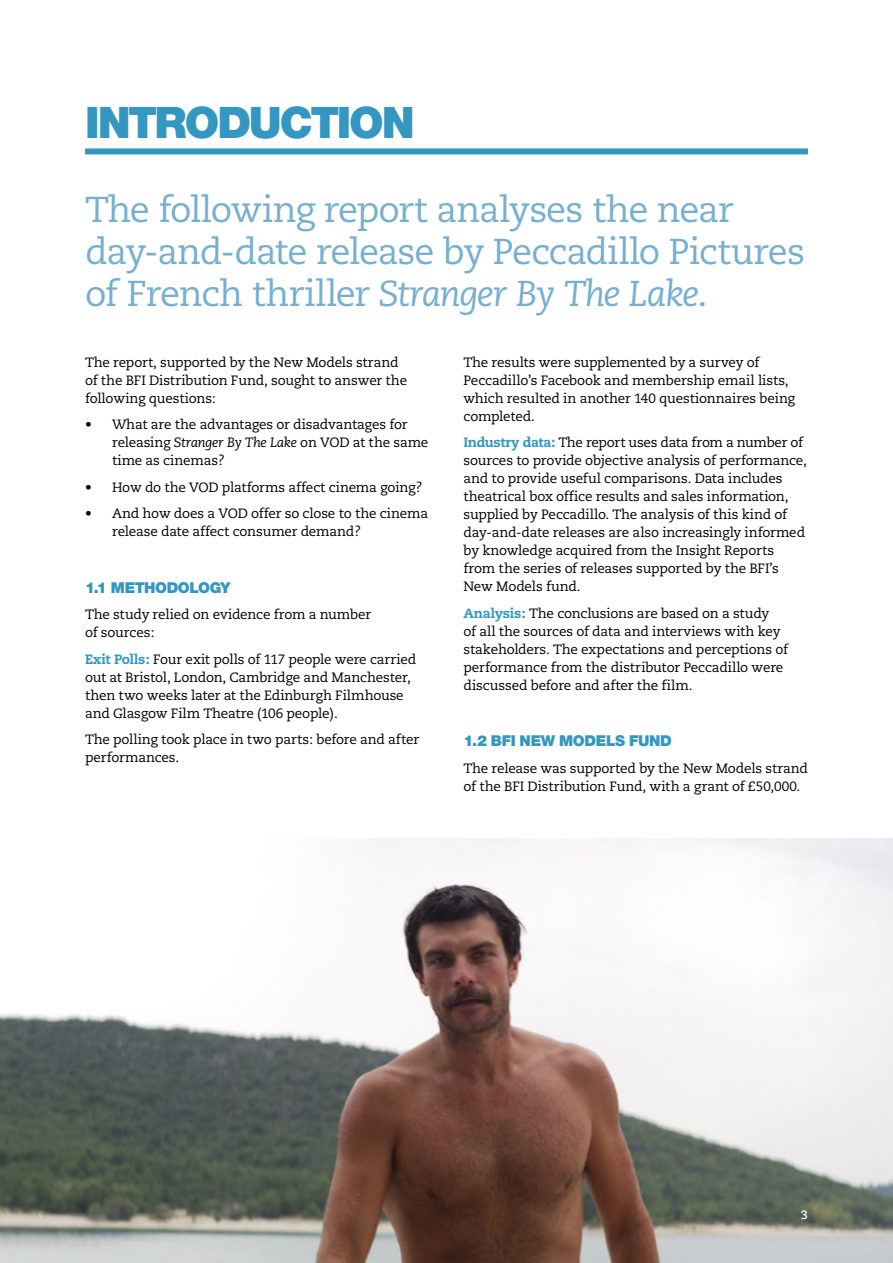
<style>
.page{position:relative;width:893px;height:1263px;background:#fff}
.page>*{position:absolute;margin:0;border:0;box-sizing:border-box;transform-origin:0 0}
.t1{font:900 43.5px "Helvetica Neue LT Std";letter-spacing:-.05em;color:#3397c2}
.t2{font:36px/42px "Caecilia";letter-spacing:-.03em;color:#76afd0}
.t3{font:900 15px "Helvetica Neue LT Std";letter-spacing:-.025em;color:#3397c2}
.t4{font:13.5px/18px "Caecilia";letter-spacing:-.015em;color:#000}
.t5{font:700 12px "Caecilia";color:#fff}
.s1{font-style:italic}
.s2{font-weight:800;color:#3397c2}
</style>
<div class="page">
<img style="left:0;top:838px;width:893px;height:425px">
<div style="left:85px;top:148px;width:723px;height:6px;background:#3397c2"></div>
<h1 class="t1" style="left:85px;top:96px;width:331px">INTRODUCTION</h1>
<h2 class="t2" style="left:85px;top:189px;width:721px">The following report analyses the near day-and-date release by Peccadillo Pictures of French thriller <span class="s1">Stranger By The Lake</span>.</h2>
<p class="t4" style="left:85px;top:353px;width:324px">The report, supported by the New Models strand of the BFI Distribution Fund, sought to answer the following questions:</p>
<p class="t4" style="left:112px;top:416px;width:318px;text-indent:-27px">• What are the advantages or disadvantages for releasing <span class="s1">Stranger By The Lake</span> on VOD at the same time as cinemas?</p>
<p class="t4" style="left:85px;top:478px;width:339px">• How do the VOD platforms affect cinema going?</p>
<p class="t4" style="left:112px;top:505px;width:318px;text-indent:-27px">• And how does a VOD offer so close to the cinema release date affect consumer demand?</p>
<p class="t3" style="left:85px;top:578px;width:147px">1.1 METHODOLOGY</p>
<p class="t4" style="left:85px;top:606px;width:288px">The study relied on evidence from a number of sources:</p>
<p class="t4" style="left:85px;top:650px;width:333px"><span class="s2">Exit Polls:</span> Four exit polls of 117 people were carried out at Bristol, London, Cambridge and Manchester, then two weeks later at the Edinburgh Filmhouse and Glasgow Film Theatre (106 people).</p>
<p class="t4" style="left:85px;top:731px;width:336px">The polling took place in two parts: before and after performances.</p>
<p class="t4" style="left:463px;top:353px;width:333px">The results were supplemented by a survey of Peccadillo’s Facebook and membership email lists, which resulted in another 140 questionnaires being completed.</p>
<p class="t4" style="left:463px;top:434px;width:345px"><span class="s2">Industry data:</span> The report uses data from a number of sources to provide objective analysis of performance, and to provide useful comparisons. Data includes theatrical box office results and sales information, supplied by Peccadillo. The analysis of this kind of day-and-date releases are also increasingly informed by knowledge acquired from the Insight Reports from the series of releases supported by the BFI’s New Models fund.</p>
<p class="t4" style="left:463px;top:604px;width:326px"><span class="s2">Analysis:</span> The conclusions are based on a study<br>of all the sources of data and interviews with key stakeholders. The expectations and perceptions of performance from the distributor Peccadillo were discussed before and after the film.</p>
<p class="t3" style="left:463px;top:732px;width:210px">1.2 BFI NEW MODELS FUND</p>
<p class="t4" style="left:463px;top:759px;width:346px">The release was supported by the New Models strand of the BFI Distribution Fund, with a grant of £50,000.</p>
<p class="t5" style="left:801px;top:1208px;width:9px">3</p>
</div>
